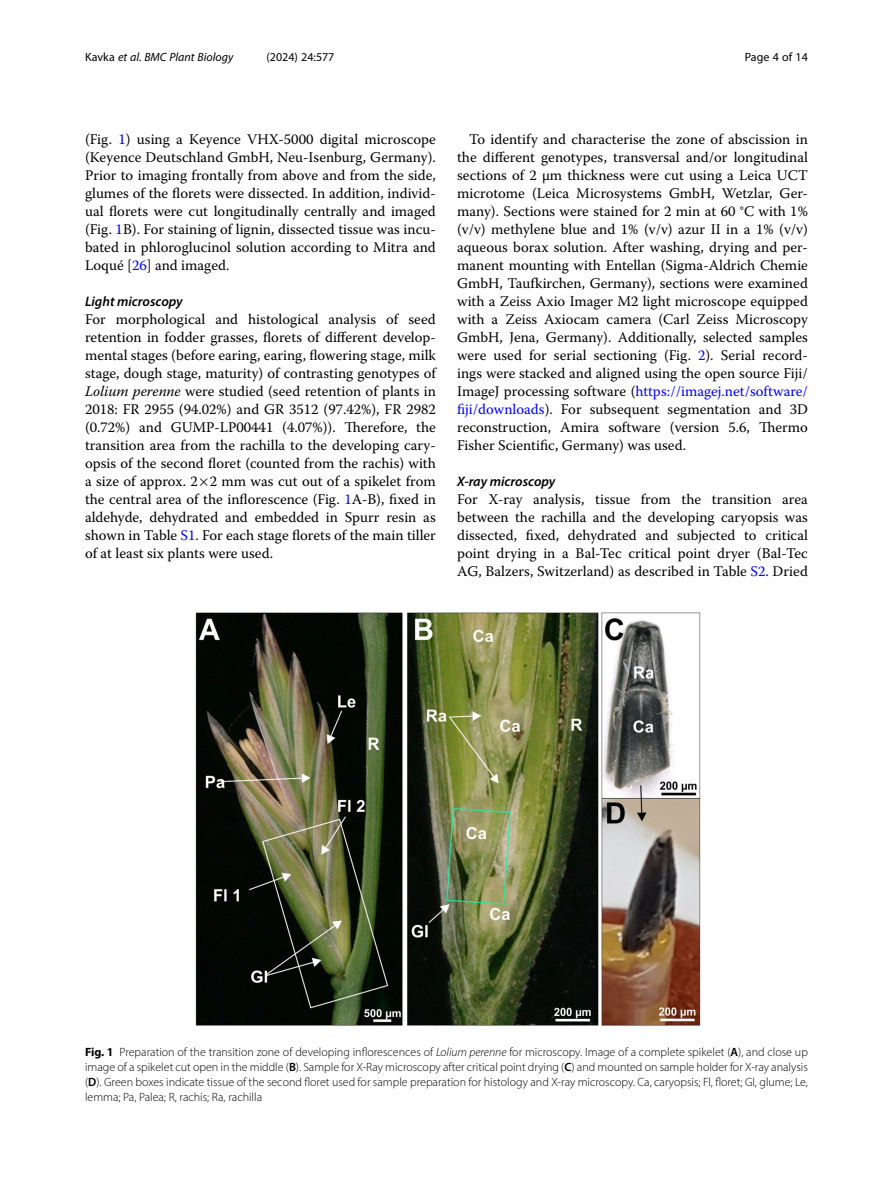
<style>
.page{position:relative;width:893px;height:1191px;background:#fff}
.page>*{position:absolute;margin:0;border:0;box-sizing:border-box;transform-origin:0 0}
.Body_Text{font:14.7px/18px "Warnock Pro";color:#000;text-align:justify}
.Body_Text_Indent{font:14.7px/18px "Warnock Pro";color:#000;text-align:justify}
.Head_3{font:italic 600 13.8px "Myriad Pro";color:#000}
.Figure_Caption{font:300 12px/15px "Myriad Pro";color:#000;text-align:justify}
.t1{font:italic 12px "Myriad Pro";color:#000}
.t2{font:12px "Myriad Pro";color:#000}
.s1{font-style:normal}
.s2{color:#00f}
.s3{font-style:italic}
.s4{font-weight:700}
.s5{font-weight:600}
</style>
<div class="page">
<img style="left:195px;top:612px;width:506px;height:414px">
<p class="t1" style="left:85px;top:50px;width:150px"><span class="s1">Kavka</span> et al. BMC Plant Biology</p>
<p class="t2" style="left:266px;top:50px;width:70px">(2024) 24:577</p>
<p class="t2" style="left:745px;top:50px;width:65px">Page 4 of 14</p>
<p class="Body_Text" style="left:85px;top:130px;width:352px">(Fig. <span class="s2">1</span>) using a Keyence VHX-5000 digital microscope (Keyence Deutschland GmbH, Neu-Isenburg, Germany).<br>Prior to imaging frontally from above and from the side, glumes of the florets were dissected. In addition, individ&shy;ual florets were cut longitudinally centrally and imaged (Fig. <span class="s2">1</span>B). For staining of lignin, dissected tissue was incu&shy;bated in phloroglucinol solution according to Mitra and Loqué [<span class="s2">26</span>] and imaged.</p>
<p class="Head_3" style="left:85px;top:293px;width:99px">Light microscopy</p>
<p class="Body_Text" style="left:85px;top:310px;width:352px">For morphological and histological analysis of seed retention in fodder grasses, florets of different develop&shy;mental stages (before earing, earing, flowering stage, milk stage, dough stage, maturity) of contrasting genotypes of <span class="s3">Lolium perenne</span> were studied (seed retention of plants in 2018: FR 2955 (94.02%) and GR 3512 (97.42%), FR 2982 (0.72%) and GUMP-LP00441 (4.07%)). Therefore, the transition area from the rachilla to the developing cary&shy;opsis of the second floret (counted from the rachis) with a size of approx. 2 2 mm was cut out of a spikelet from the central area of the inflorescence (Fig. <span class="s2">1</span>A-B), fixed in aldehyde, dehydrated and embedded in Spurr resin as shown in Table <span class="s2">S1</span>. For each stage florets of the main tiller of at least six plants were used.</p>
<p class="Body_Text_Indent" style="left:457px;top:130px;width:352px;text-indent:12px">To identify and characterise the zone of abscission in the different genotypes, transversal and/or longitudinal sections of 2 μm thickness were cut using a Leica UCT microtome (Leica Microsystems GmbH, Wetzlar, Ger&shy;many). Sections were stained for 2 min at 60 °C with 1% (v/v) methylene blue and 1% (v/v) azur II in a 1% (v/v) aqueous borax solution. After washing, drying and per&shy;manent mounting with Entellan (Sigma-Aldrich Chemie GmbH, Taufkirchen, Germany), sections were examined with a Zeiss Axio Imager M2 light microscope equipped with a Zeiss Axiocam camera (Carl Zeiss Microscopy GmbH, Jena, Germany). Additionally, selected samples were used for serial sectioning (Fig. <span class="s2">2</span>). Serial record&shy;ings were stacked and aligned using the open source Fiji/ ImageJ processing software (<span class="s2">https://imagej.net/software/ fiji/downloads</span>). For subsequent segmentation and 3D reconstruction, Amira software (version 5.6, Thermo Fisher Scientific, Germany) was used.</p>
<p class="Head_3" style="left:457px;top:473px;width:100px">X-ray microscopy</p>
<p class="Body_Text" style="left:457px;top:490px;width:352px">For X-ray analysis, tissue from the transition area between the rachilla and the developing caryopsis was dissected, fixed, dehydrated and subjected to critical point drying in a Bal-Tec critical point dryer (Bal-Tec AG, Balzers, Switzerland) as described in Table <span class="s2">S2</span>. Dried</p>
<p class="Figure_Caption" style="left:85px;top:1044px;width:724px"><span class="s4">Fig. 1</span> Preparation of the transition zone of developing inflorescences of <span class="s3">Lolium perenne</span> for microscopy. Image of a complete spikelet (<span class="s5">A</span>), and close up image of a spikelet cut open in the middle (<span class="s5">B</span>). Sample for X-Ray microscopy after critical point drying (<span class="s5">C</span>) and mounted on sample holder for X-ray analysis (<span class="s5">D</span>). Green boxes indicate tissue of the second floret used for sample preparation for histology and X-ray microscopy. Ca, caryopsis; Fl, floret; Gl, glume; Le, lemma; Pa, Palea; R, rachis; Ra, rachilla</p>
</div>
